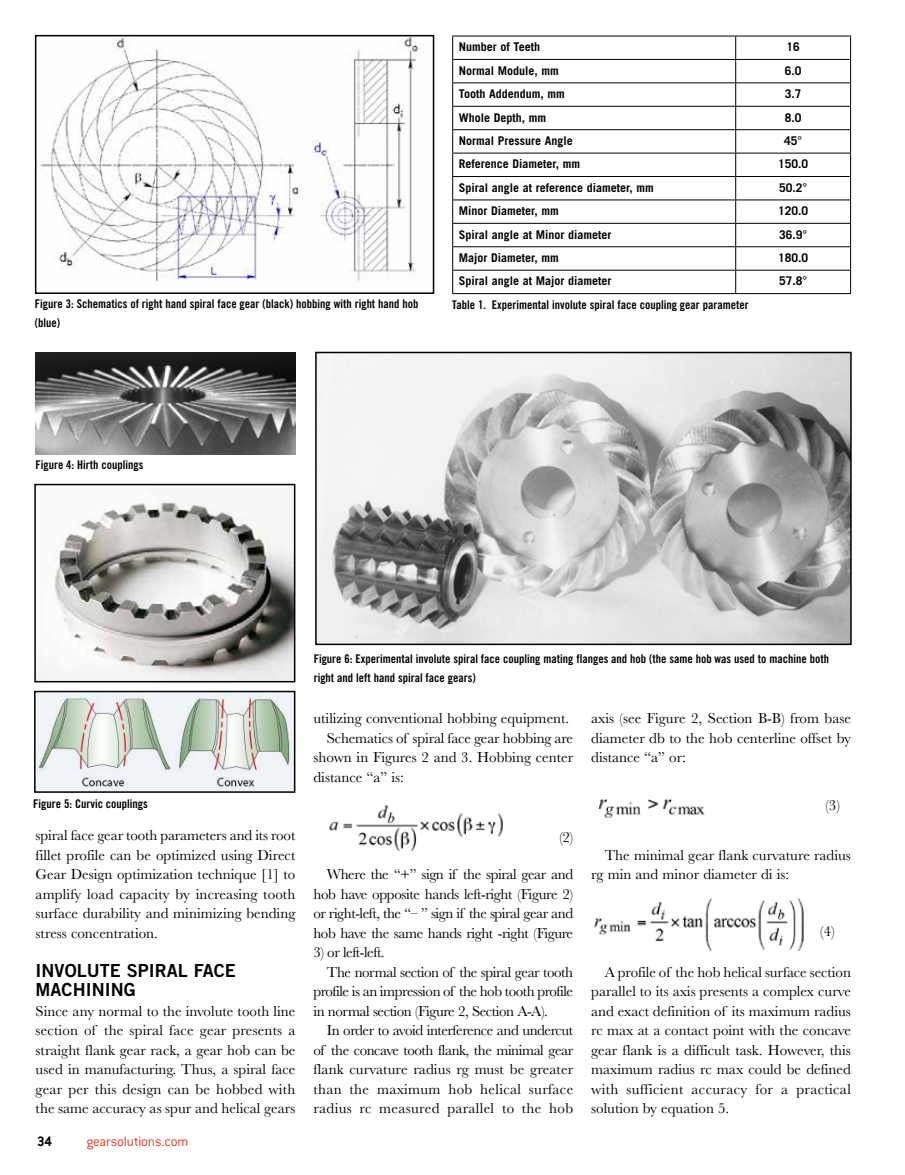
<style>
.page{position:relative;width:905px;height:1175px;background:#fff}
.page>*{position:absolute;margin:0;border:0;box-sizing:border-box;transform-origin:0 0}
.t1{font:18px/19.5px "Trade Gothic Bold Two";color:#000}
.t2{font:15px/19.5px "Baskerville";color:#000;text-align:justify}
.t3{font:15px "Baskerville";letter-spacing:-.03em;color:#000}
.t4{font:15px "Baskerville";letter-spacing:.02em;color:#000}
.t5{font:300 15px "Conduit ITC";letter-spacing:-.015em;color:#df3c28}
.t6{font:700 15px "Conduit ITC";color:#000}
.t7{font:12px/19.5px "Trade Gothic Bold Cond Twenty";color:#000}
.t8{font:700 12px "Trade Gothic";color:#000}
</style>
<div class="page">
<img style="left:329px;top:805px;width:174px;height:46px">
<img style="left:598px;top:799px;width:107px;height:19px">
<img style="left:594px;top:898px;width:210px;height:52px">
<hr style="left:452px;top:36px;width:283px;height:1px;background:#000">
<hr style="left:735px;top:36px;width:115px;height:1px;background:#000">
<hr style="left:452px;top:59px;width:283px;height:1px;background:#000">
<hr style="left:735px;top:59px;width:115px;height:1px;background:#000">
<hr style="left:452px;top:82px;width:283px;height:1px;background:#000">
<hr style="left:735px;top:82px;width:115px;height:1px;background:#000">
<hr style="left:452px;top:106px;width:283px;height:1px;background:#000">
<hr style="left:735px;top:106px;width:115px;height:1px;background:#000">
<hr style="left:452px;top:129px;width:283px;height:1px;background:#000">
<hr style="left:735px;top:129px;width:115px;height:1px;background:#000">
<hr style="left:452px;top:153px;width:283px;height:1px;background:#000">
<hr style="left:735px;top:153px;width:115px;height:1px;background:#000">
<hr style="left:452px;top:176px;width:283px;height:1px;background:#000">
<hr style="left:735px;top:176px;width:115px;height:1px;background:#000">
<hr style="left:452px;top:199px;width:283px;height:1px;background:#000">
<hr style="left:735px;top:199px;width:115px;height:1px;background:#000">
<hr style="left:452px;top:223px;width:283px;height:1px;background:#000">
<hr style="left:735px;top:223px;width:115px;height:1px;background:#000">
<hr style="left:452px;top:246px;width:283px;height:1px;background:#000">
<hr style="left:735px;top:246px;width:115px;height:1px;background:#000">
<hr style="left:452px;top:270px;width:283px;height:1px;background:#000">
<svg style="left:452px;top:36px;width:1px;height:257px"></svg>
<hr style="left:735px;top:270px;width:115px;height:1px;background:#000">
<svg style="left:735px;top:36px;width:1px;height:257px"></svg>
<svg style="left:850px;top:36px;width:1px;height:257px"></svg>
<hr style="left:452px;top:293px;width:283px;height:1px;background:#000">
<hr style="left:735px;top:293px;width:115px;height:1px;background:#000">
<img style="left:40px;top:38px;width:384px;height:244px">
<div style="left:35px;top:35px;width:399px;height:259px;border:2px solid #000"></div>
<img style="left:36px;top:352px;width:259px;height:102px">
<img style="left:37px;top:501px;width:255px;height:178px">
<div style="left:34px;top:484px;width:261px;height:198px;border:2px solid #000"></div>
<img style="left:37px;top:693px;width:255px;height:96px">
<div style="left:34px;top:690px;width:261px;height:102px;border:2px solid #000"></div>
<img style="left:318px;top:355px;width:530px;height:287px">
<div style="left:315px;top:352px;width:536px;height:293px;border:2px solid #000"></div>
<p class="t7" style="left:35px;top:294px;width:385px">Figure 3: Schematics of right hand spiral face gear (black) hobbing with right hand hob (blue)</p>
<p class="t8" style="left:458px;top:40px;width:83px">Number of Teeth</p>
<p class="t8" style="left:786px;top:40px;width:15px">16</p>
<p class="t8" style="left:458px;top:63px;width:102px">Normal Module, mm</p>
<p class="t8" style="left:784px;top:63px;width:18px">6.0</p>
<p class="t8" style="left:458px;top:86px;width:108px">Tooth Addendum, mm</p>
<p class="t8" style="left:784px;top:86px;width:18px">3.7</p>
<p class="t8" style="left:458px;top:110px;width:89px">Whole Depth, mm</p>
<p class="t8" style="left:784px;top:110px;width:18px">8.0</p>
<p class="t8" style="left:458px;top:133px;width:115px">Normal Pressure Angle</p>
<p class="t8" style="left:784px;top:133px;width:20px">45°</p>
<p class="t8" style="left:458px;top:157px;width:123px">Reference Diameter, mm</p>
<p class="t8" style="left:778px;top:157px;width:32px">150.0</p>
<p class="t8" style="left:458px;top:180px;width:197px">Spiral angle at reference diameter, mm</p>
<p class="t8" style="left:779px;top:180px;width:30px">50.2°</p>
<p class="t8" style="left:458px;top:203px;width:102px">Minor Diameter, mm</p>
<p class="t8" style="left:778px;top:203px;width:32px">120.0</p>
<p class="t8" style="left:458px;top:227px;width:154px">Spiral angle at Minor diameter</p>
<p class="t8" style="left:779px;top:227px;width:30px">36.9°</p>
<p class="t8" style="left:458px;top:250px;width:102px">Major Diameter, mm</p>
<p class="t8" style="left:778px;top:250px;width:32px">180.0</p>
<p class="t8" style="left:458px;top:274px;width:154px">Spiral angle at Major diameter</p>
<p class="t8" style="left:779px;top:274px;width:30px">57.8°</p>
<p class="t7" style="left:452px;top:295px;width:298px">Table 1. Experimental involute spiral face coupling gear parameter</p>
<p class="t7" style="left:35px;top:455px;width:110px">Figure 4: Hirth couplings</p>
<p class="t7" style="left:33px;top:793px;width:116px">Figure 5: Curvic couplings</p>
<p class="t2" style="left:36px;top:825px;width:261px">spiral face gear tooth parameters and its root fillet profile can be optimized using Direct Gear Design optimization technique [1] to amplify load capacity by increasing tooth surface durability and minimizing bending stress concentration.</p>
<p class="t1" style="left:36px;top:960px;width:202px">INVOLUTE SPIRAL FACE<br>MACHINING</p>
<p class="t2" style="left:36px;top:1001px;width:261px">Since any normal to the involute tooth line section of the spiral face gear presents a straight flank gear rack, a gear hob can be used in manufacturing. Thus, a spiral face gear per this design can be hobbed with the same accuracy as spur and helical gears</p>
<p class="t6" style="left:37px;top:1132px;width:16px">34</p>
<p class="t5" style="left:86px;top:1133px;width:103px">gearsolutions.com</p>
<p class="t7" style="left:313px;top:649px;width:517px">Figure 6: Experimental involute spiral face coupling mating flanges and hob (the same hob was used to machine both right and left hand spiral face gears)</p>
<p class="t2" style="left:313px;top:708px;width:257px">utilizing conventional hobbing equipment.</p>
<p class="t2" style="left:327px;top:728px;width:248px">Schematics of spiral face gear hobbing are</p>
<p class="t2" style="left:313px;top:747px;width:261px">shown in Figures 2 and 3. Hobbing center</p>
<p class="t2" style="left:313px;top:767px;width:92px">distance “a” is:</p>
<p class="t2" style="left:559px;top:827px;width:15px">(2)</p>
<p class="t2" style="left:313px;top:864px;width:261px;text-indent:14px">Where the “+” sign if the spiral gear and hob have opposite hands left-right (Figure 2) or right-left, the “– ” sign if the spiral gear and hob have the same hands right -right (Figure</p>
<p class="t3" style="left:313px;top:942px;width:73px">3) or left-left.</p>
<p class="t3" style="left:327px;top:962px;width:248px">The normal section of the spiral gear tooth</p>
<p class="t3" style="left:313px;top:981px;width:261px">profile is an impression of the hob tooth profile</p>
<p class="t3" style="left:313px;top:1001px;width:236px">in normal section (Figure 2, Section A-A).</p>
<p class="t3" style="left:327px;top:1020px;width:248px">In order to avoid interference and undercut</p>
<p class="t3" style="left:313px;top:1040px;width:261px">of the concave tooth flank, the minimal gear</p>
<p class="t2" style="left:313px;top:1059px;width:261px">flank curvature radius rg must be greater</p>
<p class="t4" style="left:313px;top:1079px;width:261px">than the maximum hob helical surface</p>
<p class="t4" style="left:313px;top:1098px;width:261px">radius rc measured parallel to the hob</p>
<p class="t2" style="left:591px;top:708px;width:261px">axis (see Figure 2, Section B-B) from base diameter db to the hob centerline offset by distance “a” or:</p>
<p class="t2" style="left:825px;top:795px;width:16px">(3)</p>
<p class="t2" style="left:591px;top:845px;width:261px;text-indent:14px">The minimal gear flank curvature radius rg min and minor diameter di is:</p>
<p class="t2" style="left:820px;top:921px;width:16px">(4)</p>
<p class="t2" style="left:591px;top:962px;width:261px;text-indent:14px">A profile of the hob helical surface section parallel to its axis presents a complex curve and exact definition of its maximum radius rc max at a contact point with the concave gear flank is a difficult task. However, this maximum radius rc max could be defined with sufficient accuracy for a practical solution by equation 5.</p>
</div>
